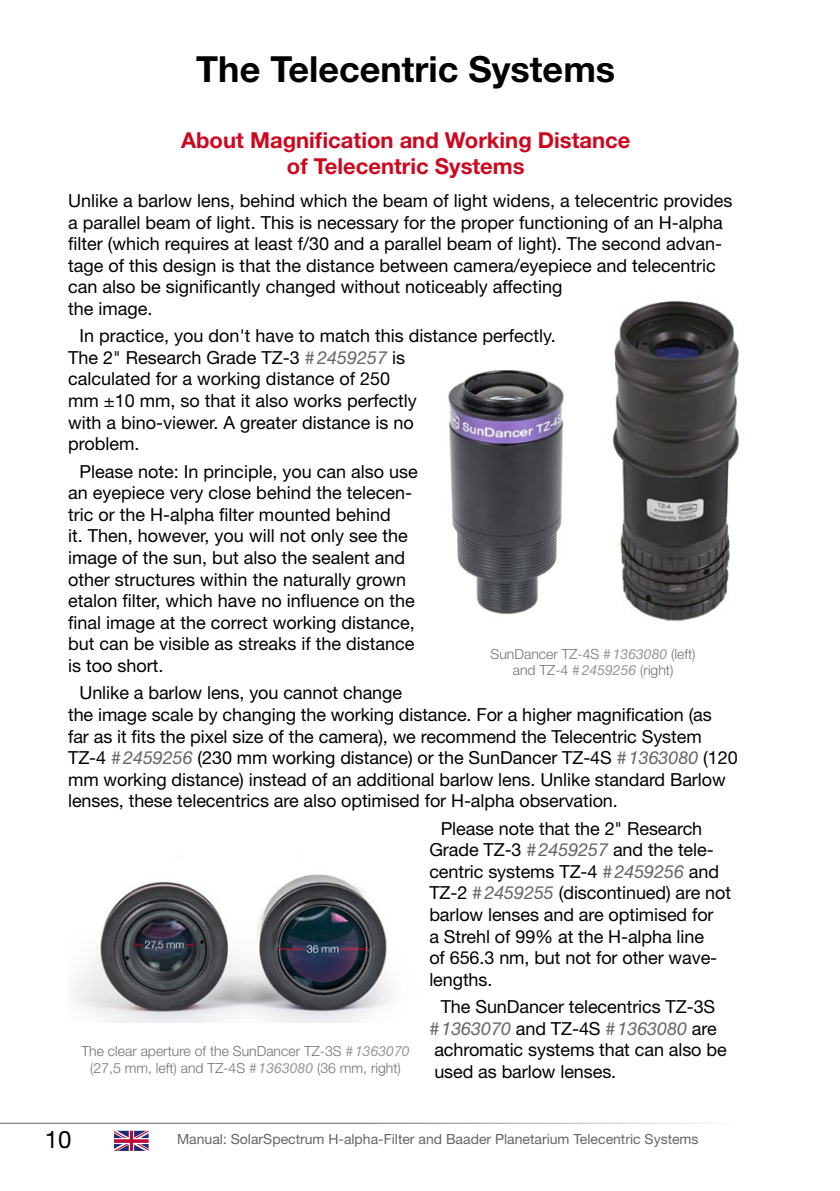
<style>
.page{position:relative;width:840px;height:1191px;background:#fff}
.page>*{position:absolute;margin:0;border:0;box-sizing:border-box;transform-origin:0 0}
.t1{font:700 36px "Helvetica Neue LT Std";color:#000}
.t2{font:24px "Helvetica Neue LT Std";color:#000}
.t3{font:700 22px/26.4px "Helvetica Neue LT Std";color:#cd071e;text-align:center}
.t4{font:18px/21.6px "Helvetica Neue LT Std";color:#000}
.t5{font:300 14px/16.8px "Helvetica Neue LT Std";color:#707172;text-align:center}
.t6{font:14px "Helvetica Neue LT Std";color:#646567}
.s1{font-style:italic;color:#646567}
.s2{font-weight:400;font-style:italic;color:#97989a}
</style>
<div class="page">
<hr style="left:0;top:1122px;width:741px;height:1px;background:#646567">
<svg style="left:114px;top:1130px;width:34px;height:21px"></svg>
<img style="left:613px;top:301px;width:126px;height:321px">
<img style="left:448px;top:370px;width:116px;height:245px">
<img style="left:75px;top:874px;width:315px;height:148px">
<h1 class="t1" style="left:196px;top:47px;width:420px">The Telecentric Systems</h1>
<p class="t3" style="left:181px;top:126px;width:450px">About Magnification and Working Distance of Telecentric Systems</p>
<p class="t4" style="left:68px;top:189px;width:665px">Unlike a barlow lens, behind which the beam of light widens, a telecentric provides a parallel beam of light. This is necessary for the proper functioning of an H-alpha filter (which requires at least f/30 and a parallel beam of light). The second advan&shy;tage of this design is that the distance between camera/eyepiece and telecentric can also be significantly changed without noticeably affecting<br>the image.</p>
<p class="t4" style="left:68px;top:325px;width:489px;text-indent:11px">In practice, you don't have to match this distance perfectly.<br>The 2" Research Grade TZ-3 <span class="s1">#2459257</span> is<br>calculated for a working distance of 250<br>mm ±10 mm, so that it also works perfectly<br>with a bino-viewer. A greater distance is no<br>problem.</p>
<p class="t4" style="left:68px;top:460px;width:351px;text-indent:11px">Please note: In principle, you can also use an eyepiece very close behind the telecen&shy;tric or the H-alpha filter mounted behind<br>it. Then, however, you will not only see the image of the sun, but also the sealent and other structures within the naturally grown etalon filter, which have no influence on the final image at the correct working distance, but can be visible as streaks if the distance is too short.</p>
<p class="t4" style="left:68px;top:682px;width:670px;text-indent:11px">Unlike a barlow lens, you cannot change<br>the image scale by changing the working distance. For a higher magnification (as<br>far as it fits the pixel size of the camera), we recommend the Telecentric System TZ-4 <span class="s1">#2459256</span> (230 mm working distance) or the SunDancer TZ-4S <span class="s1">#1363080</span> (120 mm working distance) instead of an additional barlow lens. Unlike standard Barlow lenses, these telecentrics are also optimised for H-alpha observation.</p>
<p class="t4" style="left:429px;top:817px;width:303px;text-indent:11px">Please note that the 2" Research<br>Grade TZ-3 <span class="s1">#2459257</span> and the tele&shy;centric systems TZ-4 <span class="s1">#2459256</span> and<br>TZ-2 <span class="s1">#2459255</span> (discontinued) are not barlow lenses and are optimised for<br>a Strehl of 99% at the H-alpha line<br>of 656.3 nm, but not for other wave&shy;lengths.</p>
<p class="t4" style="left:429px;top:995px;width:298px;text-indent:11px">The SunDancer telecentrics TZ-3S <span class="s1">#1363070</span> and TZ-4S <span class="s1">#1363080</span> are achromatic systems that can also be used as barlow lenses.</p>
<p class="t5" style="left:490px;top:645px;width:206px">SunDancer TZ-4S <span class="s2">#1363080</span> (left) and TZ-4 <span class="s2">#2459256</span> (right)</p>
<p class="t5" style="left:81px;top:1042px;width:329px">The clear aperture of the SunDancer TZ-3S <span class="s2">#1363070 </span>(27,5 mm, left) and TZ-4S <span class="s2">#1363080</span> (36 mm, right)</p>
<h2 class="t2" style="left:45px;top:1125px;width:28px">10</h2>
<p class="t6" style="left:177px;top:1130px;width:522px">Manual: SolarSpectrum H-alpha-Filter and Baader Planetarium Telecentric Systems</p>
</div>
